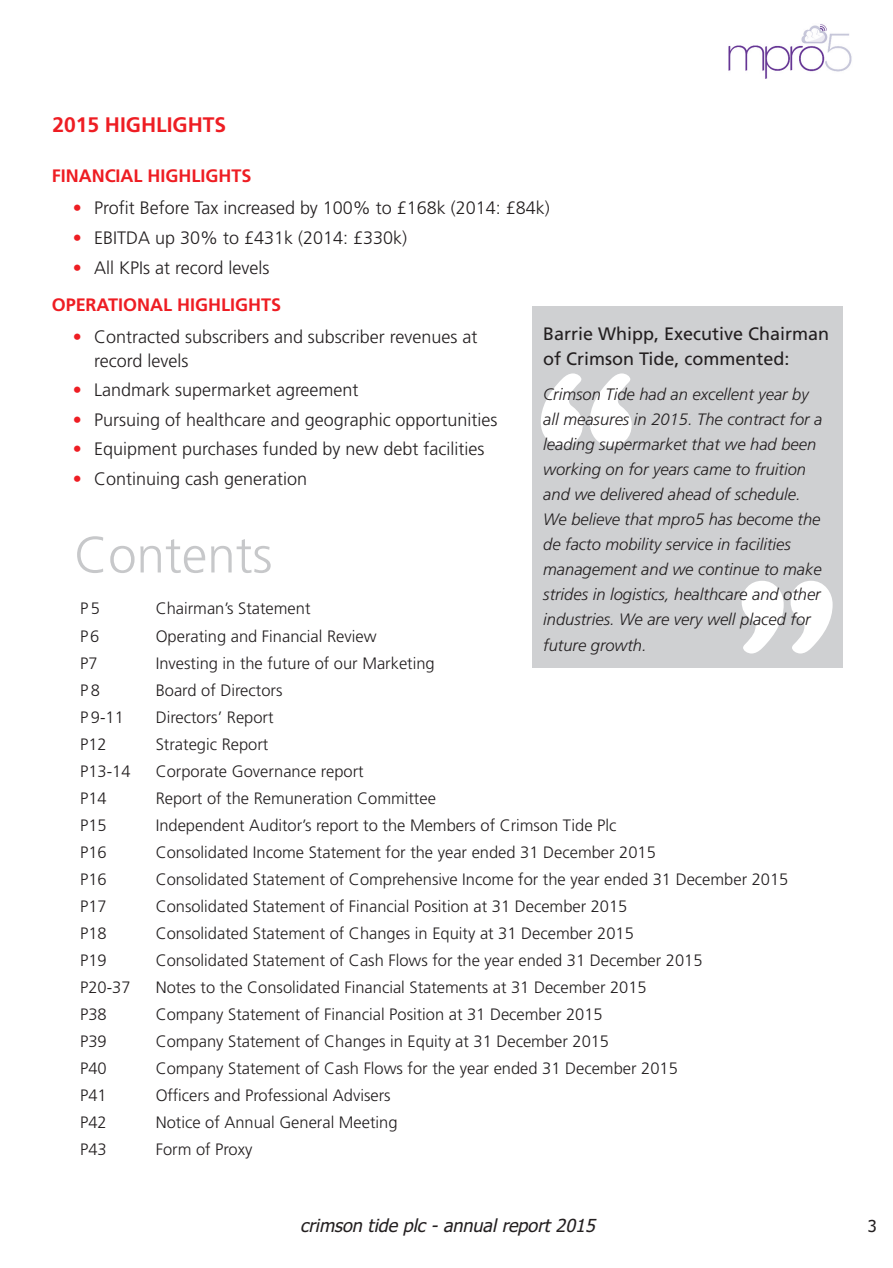
<style>
.page{position:relative;width:893px;height:1268px;background:#fff}
.page>*{position:absolute;margin:0;border:0;box-sizing:border-box;transform-origin:0 0}
.t1{font:900 189px "Cooper";color:#fff}
.t2{font:300 51px "Frutiger";color:#c7c8ca}
.t3{font:700 21px "Frutiger";color:#ee1d23}
.t4{font:300 18px/37.3px "Frutiger";color:#231f20;text-align:center}
.t5{font:18px/25px "Frutiger";color:#231f20}
.t6{font:italic 18px "Tahoma";color:#231f20}
.t7{font:700 18px "Frutiger";color:#ee1d23}
.t8{font:300 16.5px "Frutiger";color:#231f20}
.t9{font:italic 300 16.5px/25px "Frutiger";color:#231f20}
.t10{font:16.5px "Tahoma";color:#231f20}
.s1{color:#ee1d23}
.s2{font-weight:700;color:#ee1d23}
</style>
<div class="page">
<div style="left:532px;top:306px;width:310px;height:361px;background:#cfd0d2"></div>
<img style="left:728px;top:24px;width:124px;height:55px">
<p class="t3" style="left:52px;top:116px;width:175px">2015 HIGHLIGHTS</p>
<p class="t7" style="left:52px;top:169px;width:201px">FINANCIAL HIGHLIGHTS</p>
<p class="t4" style="left:73px;top:190px;width:478px"><span class="s1">•</span> Profit Before Tax increased by 100% to £168k (2014: £84k)</p>
<p class="t4" style="left:73px;top:220px;width:335px"><span class="s1">•</span> EBITDA up 30% to £431k (2014: £330k)</p>
<p class="t4" style="left:52px;top:250px;width:231px"><span class="s1">•</span> All KPIs at record levels<br><span class="s2">OPERATIONAL HIGHLIGHTS</span></p>
<p class="t4" style="left:94px;top:326px;width:385px;line-height:24px;text-align:left;text-indent:-21px"><span class="s1">•</span> Contracted subscribers and subscriber revenues at record levels</p>
<p class="t4" style="left:73px;top:373px;width:287px"><span class="s1">•</span> Landmark supermarket agreement</p>
<p class="t4" style="left:73px;top:402px;width:426px"><span class="s1">•</span> Pursuing of healthcare and geographic opportunities</p>
<p class="t4" style="left:73px;top:432px;width:413px"><span class="s1">•</span> Equipment purchases funded by new debt facilities</p>
<p class="t4" style="left:73px;top:461px;width:236px"><span class="s1">•</span> Continuing cash generation</p>
<p class="t5" style="left:543px;top:322px;width:287px">Barrie Whipp, Executive Chairman of Crimson Tide, commented:</p>
<p class="t9" style="left:543px;top:383px;width:281px">Crimson Tide had an excellent year by all measures in 2015. The contract for a leading supermarket that we had been working on for years came to fruition and we delivered ahead of schedule.<br>We believe that mpro5 has become the de facto mobility service in facilities management and we continue to make strides in logistics, healthcare and other industries. We are very well placed for future growth.</p>
<h1 class="t1" style="left:533px;top:326px;width:107px">“</h1>
<h2 class="t2" style="left:74px;top:534px;width:200px">Contents</h2>
<p class="t8" style="left:80px;top:602px;width:21px">P5</p>
<p class="t8" style="left:156px;top:602px;width:156px">Chairman’s Statement</p>
<p class="t8" style="left:80px;top:629px;width:21px">P6</p>
<p class="t8" style="left:156px;top:629px;width:222px">Operating and Financial Review</p>
<p class="t8" style="left:80px;top:656px;width:19px">P7</p>
<p class="t8" style="left:156px;top:656px;width:280px">Investing in the future of our Marketing</p>
<p class="t8" style="left:80px;top:683px;width:21px">P8</p>
<p class="t8" style="left:156px;top:683px;width:128px">Board of Directors</p>
<p class="t8" style="left:80px;top:710px;width:45px">P 9-11</p>
<p class="t8" style="left:156px;top:710px;width:119px">Directors’ Report</p>
<p class="t8" style="left:80px;top:737px;width:28px">P12</p>
<p class="t8" style="left:156px;top:737px;width:114px">Strategic Report</p>
<p class="t8" style="left:80px;top:764px;width:52px">P13-14</p>
<p class="t8" style="left:156px;top:764px;width:209px">Corporate Governance report</p>
<p class="t8" style="left:80px;top:791px;width:28px">P14</p>
<p class="t8" style="left:156px;top:791px;width:282px">Report of the Remuneration Committee</p>
<p class="t8" style="left:80px;top:818px;width:28px">P15</p>
<p class="t8" style="left:156px;top:818px;width:462px">Independent Auditor’s report to the Members of Crimson Tide Plc</p>
<p class="t8" style="left:80px;top:845px;width:28px">P16</p>
<p class="t8" style="left:156px;top:845px;width:501px">Consolidated Income Statement for the year ended 31 December 2015</p>
<p class="t8" style="left:80px;top:872px;width:28px">P16</p>
<p class="t8" style="left:156px;top:872px;width:634px">Consolidated Statement of Comprehensive Income for the year ended 31 December 2015</p>
<p class="t8" style="left:80px;top:899px;width:28px">P17</p>
<p class="t8" style="left:156px;top:899px;width:473px">Consolidated Statement of Financial Position at 31 December 2015</p>
<p class="t8" style="left:80px;top:926px;width:28px">P18</p>
<p class="t8" style="left:156px;top:926px;width:479px">Consolidated Statement of Changes in Equity at 31 December 2015</p>
<p class="t8" style="left:80px;top:953px;width:28px">P19</p>
<p class="t8" style="left:156px;top:953px;width:548px">Consolidated Statement of Cash Flows for the year ended 31 December 2015</p>
<p class="t8" style="left:80px;top:980px;width:52px">P20-37</p>
<p class="t8" style="left:156px;top:980px;width:492px">Notes to the Consolidated Financial Statements at 31 December 2015</p>
<p class="t8" style="left:80px;top:1007px;width:28px">P38</p>
<p class="t8" style="left:156px;top:1007px;width:448px">Company Statement of Financial Position at 31 December 2015</p>
<p class="t8" style="left:80px;top:1034px;width:28px">P39</p>
<p class="t8" style="left:156px;top:1034px;width:455px">Company Statement of Changes in Equity at 31 December 2015</p>
<p class="t8" style="left:80px;top:1061px;width:28px">P40</p>
<p class="t8" style="left:156px;top:1061px;width:523px">Company Statement of Cash Flows for the year ended 31 December 2015</p>
<p class="t8" style="left:80px;top:1088px;width:28px">P41</p>
<p class="t8" style="left:156px;top:1088px;width:236px">Officers and Professional Advisers</p>
<p class="t8" style="left:80px;top:1115px;width:28px">P42</p>
<p class="t8" style="left:156px;top:1115px;width:243px">Notice of Annual General Meeting</p>
<p class="t8" style="left:80px;top:1142px;width:28px">P43</p>
<p class="t8" style="left:156px;top:1142px;width:98px">Form of Proxy</p>
<h1 class="t1" style="left:840px;top:700px;width:107px;rotate:-180deg">“</h1>
<p class="t6" style="left:300px;top:1214px;width:301px">crimson tide plc - annual report 2015</p>
<p class="t10" style="left:868px;top:1216px;width:11px">3</p>
</div>
